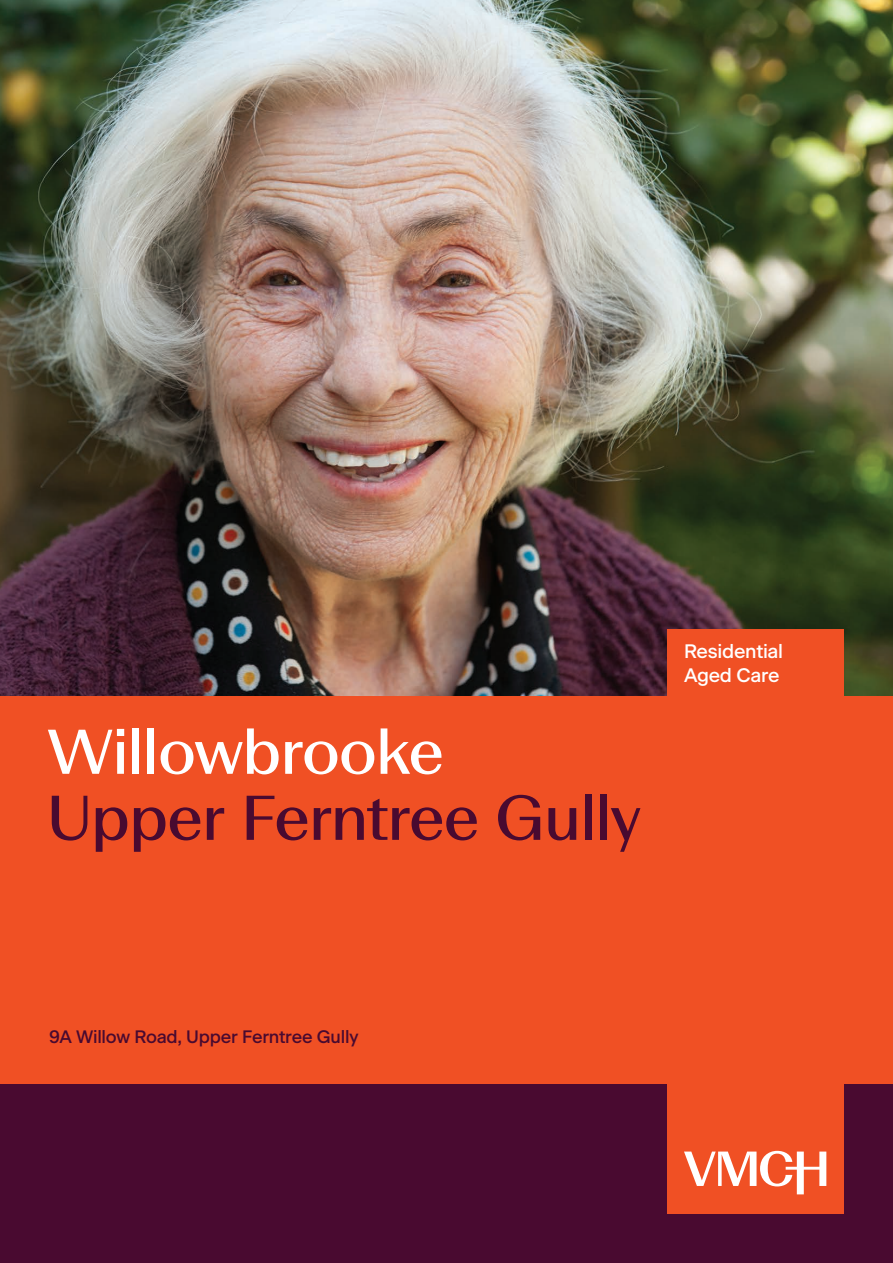
<style>
.page{position:relative;width:893px;height:1263px;background:#fff}
.page>*{position:absolute;margin:0;border:0;box-sizing:border-box;transform-origin:0 0}
.t1{font:63px "Beausite Fit";letter-spacing:-.025em;color:#490a30}
.t2{font:63px "Beausite Fit";letter-spacing:-.025em;color:#fff}
.t3{font:500 19.5px/24px "Beausite Classic";letter-spacing:-.015em;color:#fff}
.t4{font:500 18px "Beausite Classic";letter-spacing:-.015em;color:#490a30}
</style>
<div class="page">
<img style="left:0;top:0;width:893px;height:696px">
<div style="left:0;top:1084px;width:893px;height:179px;background:#490a30"></div>
<div style="left:667px;top:629px;width:176px;height:585px;background:#f05024"></div>
<div style="left:0;top:696px;width:893px;height:388px;background:#f05024"></div>
<svg style="left:684px;top:1151px;width:142px;height:43px"></svg>
<h1 class="t2" style="left:47px;top:707px;width:399px">Willowbrooke</h1>
<h1 class="t1" style="left:47px;top:774px;width:595px">Upper Ferntree Gully</h1>
<p class="t3" style="left:684px;top:637px;width:101px">Residential<br>Aged Care</p>
<p class="t4" style="left:49px;top:1023px;width:311px">9A Willow Road, Upper Ferntree Gully</p>
</div>
